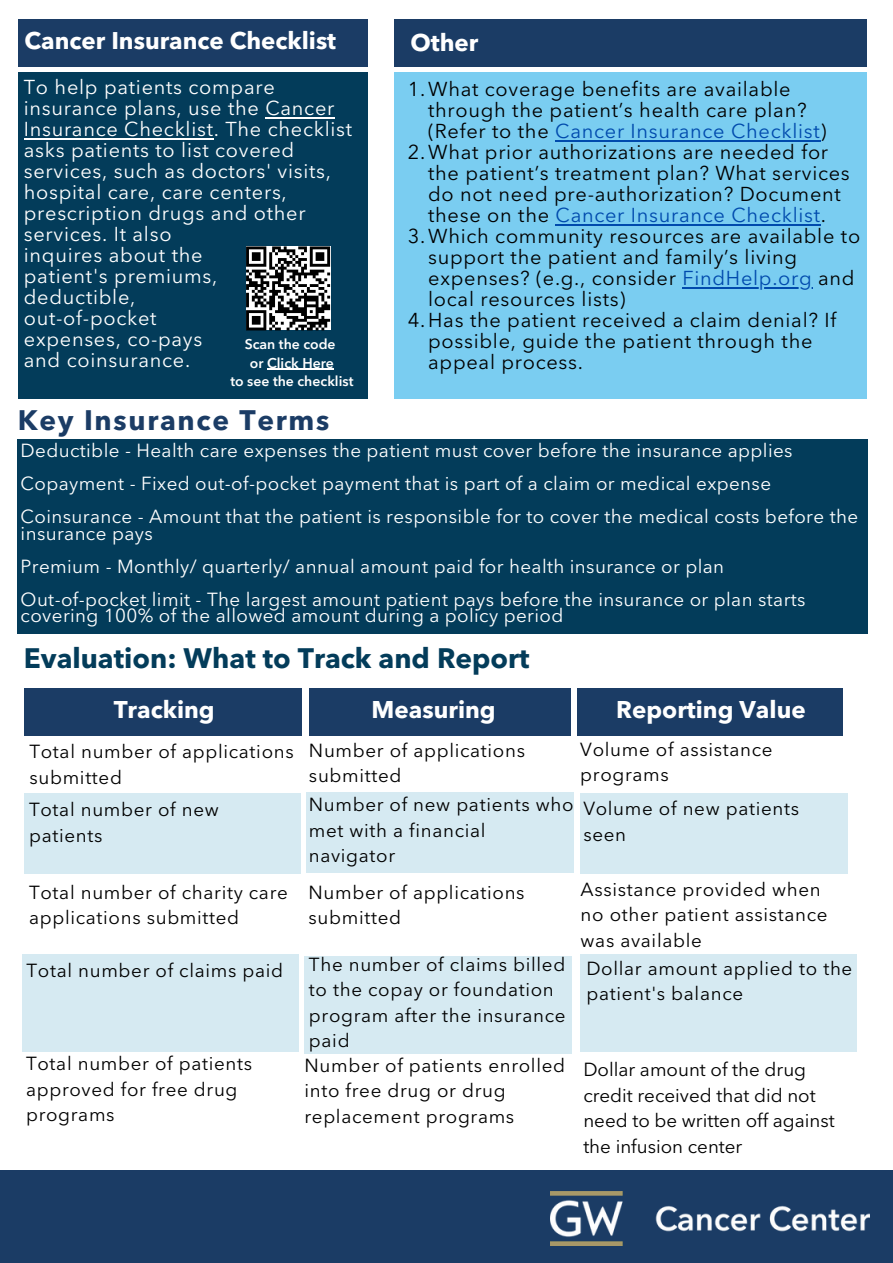
<style>
.page{position:relative;width:893px;height:1263px;background:#fff}
.page>*{position:absolute;margin:0;border:0;box-sizing:border-box;transform-origin:0 0}
.t1{font:700 28px "Avenir Next LT Pro";color:#033c5a}
.t2{font:700 28px "Avenir Next LT Pro";letter-spacing:.06em;color:#1b3c65}
.t3{font:700 24px "Avenir Next LT Pro";color:#fff}
.t4{font:20px "Avenir Next LT Pro";letter-spacing:.035em;color:#000}
.t5{font:20px/21px "Avenir Next LT Pro";letter-spacing:.035em;color:#fff}
.t6{font:20px "Avenir Next LT Pro";letter-spacing:.035em;color:#004aad}
.t7{font:18.8px/25.6px "Avenir Next LT Pro";letter-spacing:.035em;color:#000}
.t8{font:18.8px/33px "Avenir Next LT Pro";letter-spacing:.02em;color:#fff}
.t9{font:18.8px/25.6px "Avenir Next LT Pro";color:#000}
.t10{font:600 14px/18.6px "Avenir Next LT Pro";color:#fff;text-align:center}
.s1{color:#000}
.s2{color:#004aad}
</style>
<div class="page">
<div style="left:17px;top:439px;width:850px;height:195px;background:#033c5a"></div>
<div style="left:0;top:1171px;width:892px;height:92px;background:#1b3c65"></div>
<img style="left:550px;top:1191px;width:319px;height:54px">
<div style="left:24px;top:688px;width:277px;height:48px;background:#1b3c65"></div>
<div style="left:577px;top:688px;width:266px;height:48px;background:#1b3c65"></div>
<div style="left:309px;top:688px;width:261px;height:48px;background:#1b3c65"></div>
<div style="left:25px;top:793px;width:276px;height:81px;background:#d6eaf2"></div>
<div style="left:306px;top:792px;width:267px;height:81px;background:#d6eaf2"></div>
<div style="left:580px;top:793px;width:267px;height:81px;background:#d6eaf2"></div>
<div style="left:22px;top:954px;width:276px;height:98px;background:#d6eaf2"></div>
<div style="left:304px;top:956px;width:267px;height:97px;background:#d6eaf2"></div>
<div style="left:580px;top:954px;width:276px;height:97px;background:#d6eaf2"></div>
<div style="left:394px;top:19px;width:472px;height:48px;background:#1b3c65"></div>
<div style="left:394px;top:72px;width:472px;height:327px;background:#7acdf1"></div>
<div style="left:18px;top:72px;width:349px;height:327px;background:#033c5a"></div>
<svg style="left:246px;top:246px;width:84px;height:84px;background:#7b7b7b"></svg>
<hr style="left:265px;top:117px;width:70px;height:1px;background:#fff">
<hr style="left:24px;top:138px;width:190px;height:1px;background:#fff">
<hr style="left:555px;top:140px;width:265px;height:1px;background:#004aad">
<hr style="left:555px;top:224px;width:265px;height:1px;background:#004aad">
<hr style="left:682px;top:287px;width:130px;height:1px;background:#004aad">
<div style="left:18px;top:19px;width:349px;height:48px;background:#1b3c65"></div>
<hr style="left:267px;top:369px;width:67px;height:1px;background:#fff">
<p class="t3" style="left:25px;top:31px;width:313px">Cancer Insurance Checklist</p>
<p class="t3" style="left:410px;top:33px;width:69px">Other</p>
<p class="t5" style="left:24px;top:79px;width:330px">To help patients compare insurance plans, use the Cancer<br>Insurance Checklist. The checklist asks patients to list covered services, such as doctors' visits, hospital care, care centers, prescription drugs and other services. It also<br>inquires about the<br>patient's premiums,<br>deductible,<br>out-of-pocket<br>expenses, co-pays<br>and coinsurance.</p>
<p class="t4" style="left:408px;top:81px;width:384px">1.What coverage benefits are available</p>
<p class="t4" style="left:428px;top:102px;width:380px">through the patient’s health care plan?</p>
<p class="t6" style="left:428px;top:123px;width:400px"><span class="s1">(Refer to the</span> Cancer Insurance Checklist<span class="s1">)</span></p>
<p class="t4" style="left:408px;top:144px;width:421px">2.What prior authorizations are needed for</p>
<p class="t4" style="left:428px;top:165px;width:423px">the patient’s treatment plan? What services</p>
<p class="t4" style="left:428px;top:186px;width:414px">do not need pre-authorization? Document</p>
<p class="t6" style="left:428px;top:207px;width:399px"><span class="s1">these on the</span> Cancer Insurance Checklist<span class="s1">.</span></p>
<p class="t4" style="left:408px;top:228px;width:454px">3.Which community resources are available to</p>
<p class="t4" style="left:428px;top:249px;width:370px">support the patient and family’s living</p>
<p class="t4" style="left:428px;top:270px;width:428px">expenses? (e.g., consider <span class="s2">FindHelp.org</span> and</p>
<p class="t4" style="left:428px;top:291px;width:199px">local resources lists)</p>
<p class="t4" style="left:408px;top:312px;width:430px">4.Has the patient received a claim denial? If</p>
<p class="t4" style="left:428px;top:333px;width:386px">possible, guide the patient through the</p>
<p class="t4" style="left:428px;top:354px;width:156px">appeal process.</p>
<p class="t10" style="left:230px;top:336px;width:125px">Scan the code<br>or Click Here<br>to see the checklist</p>
<h1 class="t2" style="left:18px;top:409px;width:313px">Key Insurance Terms</h1>
<p class="t8" style="left:21px;top:436px;width:839px">Deductible - Health care expenses the patient must cover before the insurance applies<br>Copayment - Fixed out-of-pocket payment that is part of a claim or medical expense<br>Coinsurance - Amount that the patient is responsible for to cover the medical costs before the</p>
<p class="t8" style="left:21px;top:519px;width:786px">insurance pays<br>Premium - Monthly/ quarterly/ annual amount paid for health insurance or plan<br>Out-of-pocket limit - The largest amount patient pays before the insurance or plan starts</p>
<p class="t8" style="left:21px;top:601px;width:544px">covering 100% of the allowed amount during a policy period</p>
<h1 class="t1" style="left:24px;top:647px;width:507px">Evaluation: What to Track and Report</h1>
<p class="t3" style="left:114px;top:700px;width:103px">Tracking</p>
<p class="t3" style="left:371px;top:700px;width:126px">Measuring</p>
<p class="t3" style="left:616px;top:700px;width:191px">Reporting Value</p>
<p class="t7" style="left:29px;top:740px;width:266px">Total number of applications submitted</p>
<p class="t7" style="left:309px;top:739px;width:217px">Number of applications submitted</p>
<p class="t7" style="left:580px;top:738px;width:194px">Volume of assistance programs</p>
<p class="t7" style="left:29px;top:799px;width:191px">Total number of new patients</p>
<p class="t7" style="left:309px;top:794px;width:266px">Number of new patients who met with a financial navigator</p>
<p class="t7" style="left:583px;top:797px;width:217px">Volume of new patients seen</p>
<p class="t7" style="left:29px;top:881px;width:260px">Total number of charity care applications submitted</p>
<p class="t7" style="left:308px;top:881px;width:217px">Number of applications submitted</p>
<p class="t7" style="left:580px;top:878px;width:248px">Assistance provided when no other patient assistance was available</p>
<p class="t7" style="left:27px;top:959px;width:258px">Total number of claims paid</p>
<p class="t7" style="left:309px;top:953px;width:258px">The number of claims billed to the copay or foundation program after the insurance paid</p>
<p class="t7" style="left:586px;top:957px;width:267px">Dollar amount applied to the patient's balance</p>
<p class="t7" style="left:304px;top:1054px;width:262px">Number of patients enrolled into free drug or drug replacement programs</p>
<p class="t9" style="left:583px;top:1059px;width:253px">Dollar amount of the drug credit received that did not need to be written off against the infusion center</p>
<p class="t7" style="left:26px;top:1053px;width:227px">Total number of patients approved for free drug programs</p>
</div>
